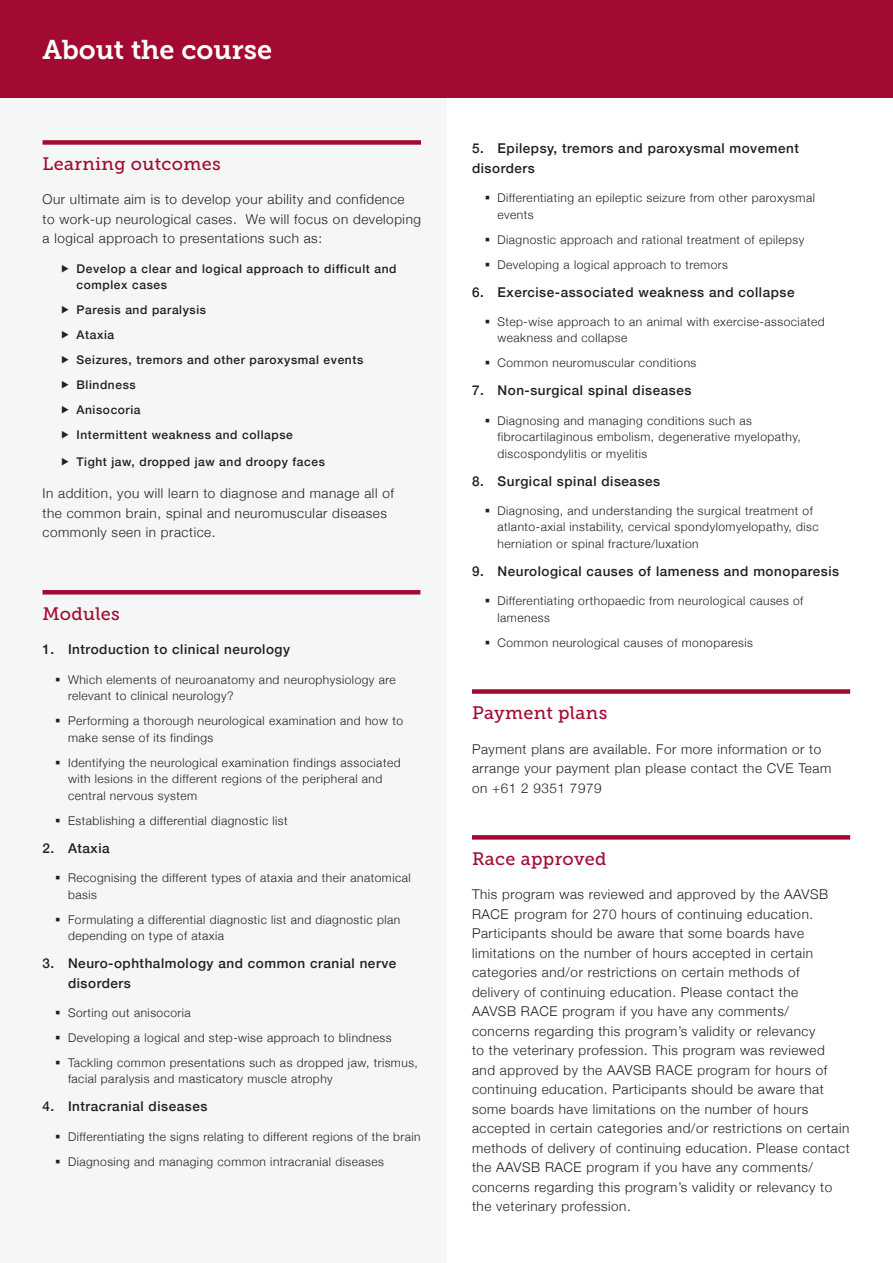
<style>
.page{position:relative;width:893px;height:1263px;background:#fff}
.page>*{position:absolute;margin:0;border:0;box-sizing:border-box;transform-origin:0 0}
.t1{font:27px "Museo Slab 700";color:#fff}
.t2{font:18px "Museo Slab 500";letter-spacing:.02em;color:#a30a32}
.t3{font:300 13.5px/19.5px "Helvetica Neue";letter-spacing:.04em;color:#231f20}
.t4{font:500 13.5px/19.5px "Helvetica Neue";letter-spacing:.04em;color:#231f20}
.t5{font:300 12px/16.5px "Helvetica Neue";letter-spacing:.04em;color:#231f20}
.t6{font:500 12px/25px "Helvetica Neue";letter-spacing:.05em;color:#231f20}
</style>
<div class="page">
<div style="left:0;top:0;width:446px;height:1263px;background:#f5f6f6"></div>
<div style="left:0;top:0;width:893px;height:98px;background:#a30a32"></div>
<hr style="left:43px;top:590px;width:377px;height:4px;background:#a30a32">
<div style="left:43px;top:140px;width:378px;height:5px;background:#a30a32"></div>
<div style="left:472px;top:689px;width:378px;height:5px;background:#a30a32"></div>
<div style="left:472px;top:835px;width:378px;height:5px;background:#a30a32"></div>
<h1 class="t1" style="left:43px;top:34px;width:231px">About the course</h1>
<h2 class="t2" style="left:43px;top:154px;width:180px">Learning outcomes</h2>
<p class="t3" style="left:43px;top:189px;width:380px">Our ultimate aim is to develop your ability and confidence<br>to work-up neurological cases. We will focus on developing a logical approach to presentations such as:</p>
<p class="t6" style="left:77px;top:259px;width:322px;line-height:16.5px">Develop a clear and logical approach to difficult and complex cases</p>
<p class="t6" style="left:77px;top:296px;width:288px">Paresis and paralysis<br>Ataxia<br>Seizures, tremors and other paroxysmal events<br>Blindness<br>Anisocoria<br>Intermittent weakness and collapse</p>
<p class="t6" style="left:77px;top:448px;width:250px">Tight jaw, dropped jaw and droopy faces</p>
<p class="t3" style="left:43px;top:482px;width:353px">In addition, you will learn to diagnose and manage all of the common brain, spinal and neuromuscular diseases commonly seen in practice.</p>
<h2 class="t2" style="left:43px;top:604px;width:79px">Modules</h2>
<p class="t4" style="left:43px;top:639px;width:249px">1. Introduction to clinical neurology</p>
<p class="t5" style="left:68px;top:670px;width:329px;text-indent:-13px">▪ Which elements of neuroanatomy and neurophysiology are relevant to clinical neurology?</p>
<p class="t5" style="left:68px;top:712px;width:336px;text-indent:-13px">▪ Performing a thorough neurological examination and how to make sense of its findings</p>
<p class="t5" style="left:68px;top:753px;width:334px;text-indent:-13px">▪ Identifying the neurological examination findings associated with lesions in the different regions of the peripheral and central nervous system</p>
<p class="t5" style="left:55px;top:811px;width:234px">▪ Establishing a differential diagnostic list</p>
<p class="t4" style="left:43px;top:837px;width:69px">2. Ataxia</p>
<p class="t5" style="left:68px;top:869px;width:344px;text-indent:-13px">▪ Recognising the different types of ataxia and their anatomical basis</p>
<p class="t5" style="left:68px;top:910px;width:334px;text-indent:-13px">▪ Formulating a differential diagnostic list and diagnostic plan depending on type of ataxia</p>
<p class="t4" style="left:68px;top:952px;width:330px;text-indent:-26px">3. Neuro-ophthalmology and common cranial nerve disorders</p>
<p class="t5" style="left:55px;top:1003px;width:137px">▪ Sorting out anisocoria</p>
<p class="t5" style="left:55px;top:1028px;width:338px">▪ Developing a logical and step-wise approach to blindness</p>
<p class="t5" style="left:68px;top:1053px;width:351px;text-indent:-13px">▪ Tackling common presentations such as dropped jaw, trismus, facial paralysis and masticatory muscle atrophy</p>
<p class="t4" style="left:43px;top:1096px;width:166px">4. Intracranial diseases</p>
<p class="t5" style="left:55px;top:1127px;width:367px">▪ Differentiating the signs relating to different regions of the brain</p>
<p class="t5" style="left:55px;top:1152px;width:330px">▪ Diagnosing and managing common intracranial diseases</p>
<p class="t4" style="left:472px;top:138px;width:328px">5. Epilepsy, tremors and paroxysmal movement disorders</p>
<p class="t5" style="left:497px;top:189px;width:319px;text-indent:-13px">▪ Differentiating an epileptic seizure from other paroxysmal events</p>
<p class="t5" style="left:485px;top:230px;width:321px">▪ Diagnostic approach and rational treatment of epilepsy</p>
<p class="t5" style="left:485px;top:255px;width:245px">▪ Developing a logical approach to tremors</p>
<p class="t4" style="left:472px;top:281px;width:324px">6. Exercise-associated weakness and collapse</p>
<p class="t5" style="left:497px;top:312px;width:329px;text-indent:-13px">▪ Step-wise approach to an animal with exercise-associated weakness and collapse</p>
<p class="t5" style="left:485px;top:354px;width:213px">▪ Common neuromuscular conditions</p>
<p class="t4" style="left:472px;top:380px;width:221px">7. Non-surgical spinal diseases</p>
<p class="t5" style="left:497px;top:411px;width:305px;text-indent:-13px">▪ Diagnosing and managing conditions such as fibrocartilaginous embolism, degenerative myelopathy, discospondylitis or myelitis</p>
<p class="t4" style="left:472px;top:470px;width:190px">8. Surgical spinal diseases</p>
<p class="t5" style="left:497px;top:501px;width:323px;text-indent:-13px">▪ Diagnosing, and understanding the surgical treatment of atlanto-axial instability, cervical spondylomyelopathy, disc herniation or spinal fracture/luxation</p>
<p class="t4" style="left:472px;top:560px;width:369px">9. Neurological causes of lameness and monoparesis</p>
<p class="t5" style="left:497px;top:592px;width:307px;text-indent:-13px">▪ Differentiating orthopaedic from neurological causes of lameness</p>
<p class="t5" style="left:485px;top:633px;width:270px">▪ Common neurological causes of monoparesis</p>
<h2 class="t2" style="left:472px;top:703px;width:137px">Payment plans</h2>
<p class="t3" style="left:472px;top:738px;width:361px">Payment plans are available. For more information or to arrange your payment plan please contact the CVE Team on +61 2 9351 7979</p>
<h2 class="t2" style="left:472px;top:849px;width:136px">Race approved</h2>
<p class="t3" style="left:472px;top:884px;width:379px">This program was reviewed and approved by the AAVSB RACE program for 270 hours of continuing education.<br>Participants should be aware that some boards have limitations on the number of hours accepted in certain categories and/or restrictions on certain methods of delivery of continuing education. Please contact the<br>AAVSB RACE program if you have any comments/ concerns regarding this program’s validity or relevancy<br>to the veterinary profession. This program was reviewed and approved by the AAVSB RACE program for hours of continuing education. Participants should be aware that some boards have limitations on the number of hours accepted in certain categories and/or restrictions on certain methods of delivery of continuing education. Please contact the AAVSB RACE program if you have any comments/ concerns regarding this program’s validity or relevancy to the veterinary profession.</p>
</div>
